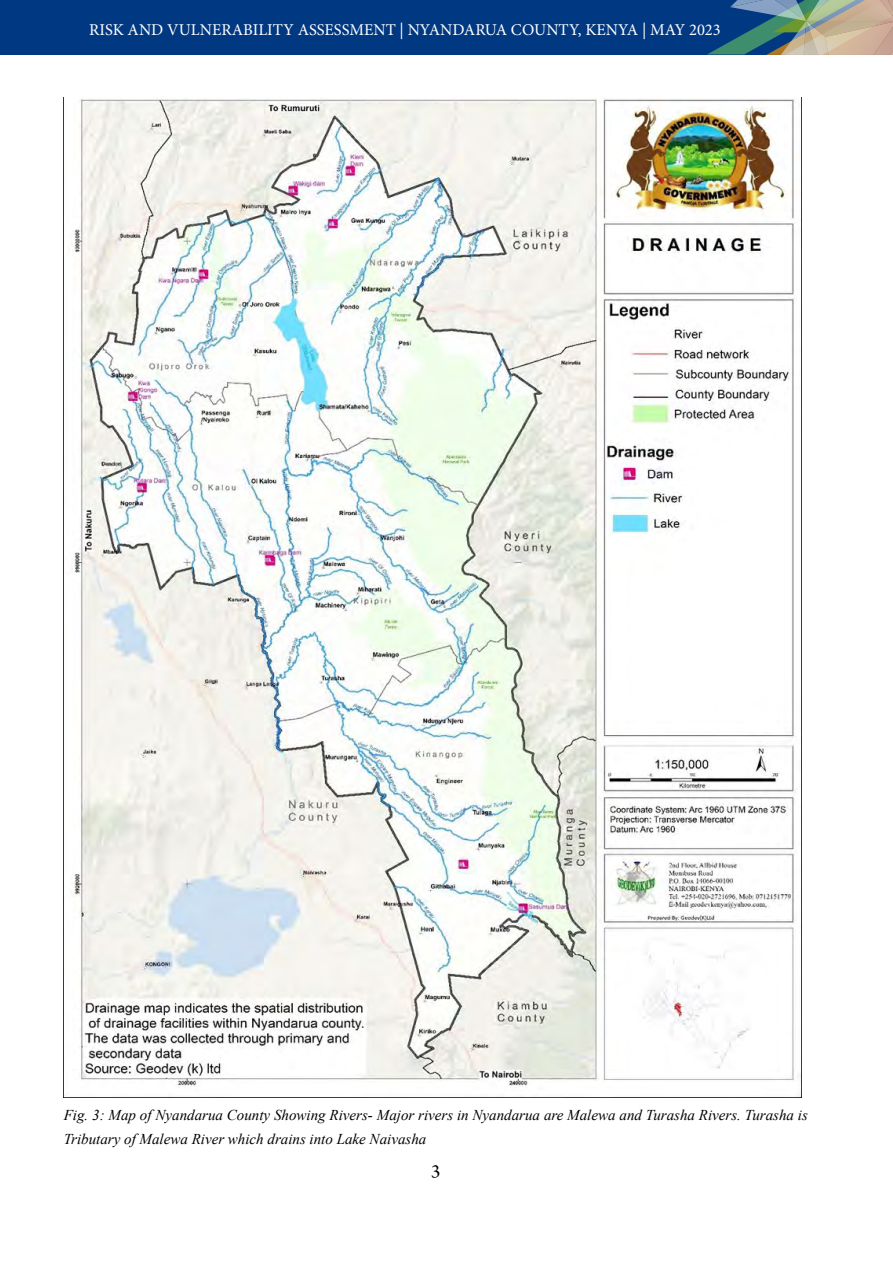
<style>
.page{position:relative;width:893px;height:1263px;background:#fff}
.page>*{position:absolute;margin:0;border:0;box-sizing:border-box;transform-origin:0 0}
.t1{font:19.5px "Arno Pro";color:#000}
.t2{font:16.5px "Minion Pro";color:#fff}
.t3{font:italic 15px/24px "Times New Roman";color:#000}
</style>
<div class="page">
<div style="left:0;top:0;width:893px;height:55px;background:#003882"></div>
<svg style="left:707px;top:0;width:186px;height:55px"></svg>
<img style="left:64px;top:98px;width:737px;height:999px">
<p class="t2" style="left:89px;top:19px;width:633px">RISK AND VULNERABILITY ASSESSMENT | NYANDARUA COUNTY, KENYA | MAY 2023</p>
<p class="t3" style="left:64px;top:1103px;width:746px">Fig. 3: Map of Nyandarua County Showing Rivers- Major rivers in Nyandarua are Malewa and Turasha Rivers. Turasha is<br>Tributary of Malewa River which drains into Lake Naivasha</p>
<h1 class="t1" style="left:431px;top:1160px;width:11px">3</h1>
</div>
